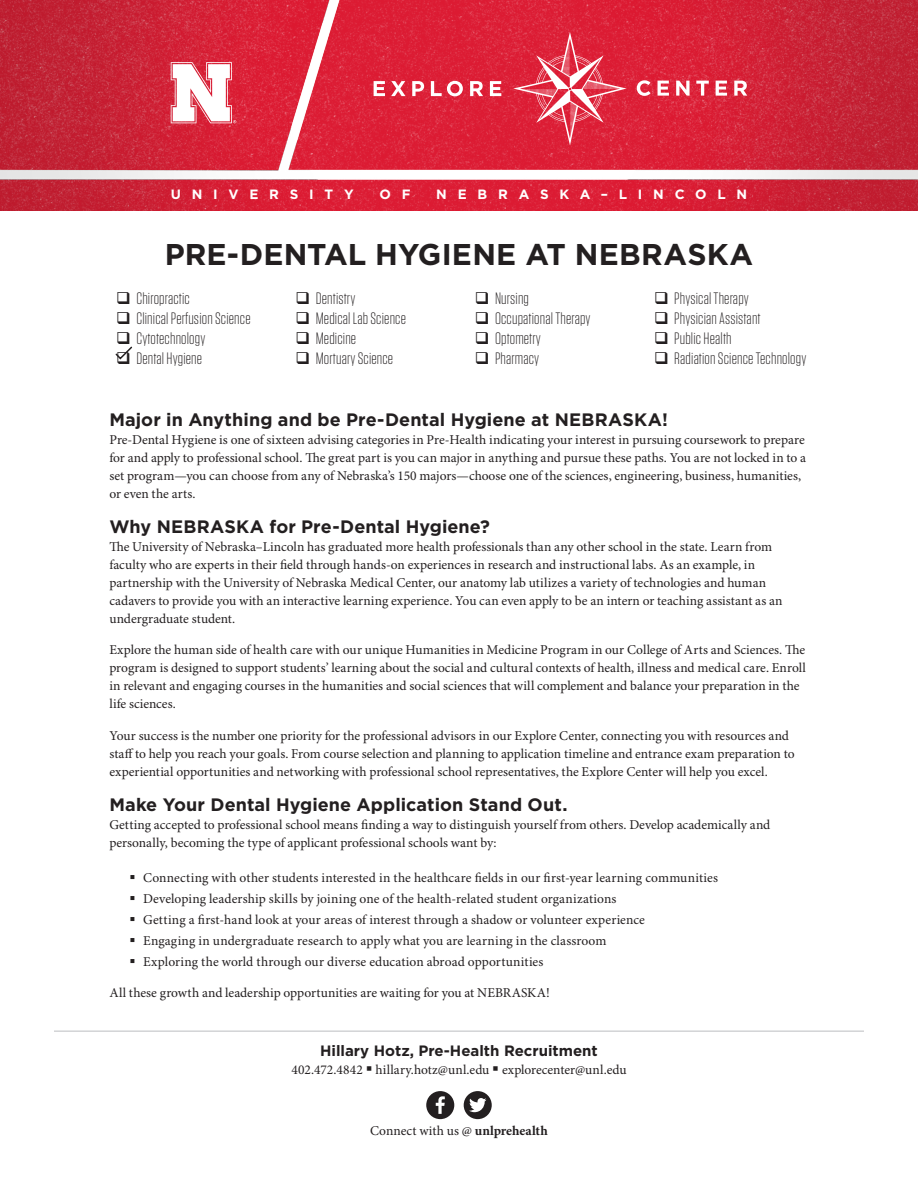
<style>
.page{position:relative;width:918px;height:1188px;background:#fff}
.page>*{position:absolute;margin:0;border:0;box-sizing:border-box;transform-origin:0 0}
.Department_name{font:700 30px "Gotham";letter-spacing:.005em;color:#231f20}
.Subhead{font:700 18px "Gotham";letter-spacing:.005em;color:#231f20}
.t1{font:300 16.5px "Tungsten";letter-spacing:.01em;color:#231f20}
.t2{font:700 15px "Gotham";color:#231f20}
.Body_Text{font:13.5px/18px "Minion Pro";color:#231f20}
.t3{font:700 13.5px "Gotham";letter-spacing:.8em;color:#fff}
.s1{font-weight:700}
</style>
<div class="page">
<img style="left:0;top:0;width:918px;height:211px">
<svg style="left:171px;top:62px;width:65px;height:61px"></svg>
<svg style="left:637px;top:80px;width:14px;height:16px"></svg>
<svg style="left:658px;top:81px;width:11px;height:15px"></svg>
<svg style="left:676px;top:81px;width:14px;height:15px"></svg>
<svg style="left:696px;top:81px;width:13px;height:15px"></svg>
<svg style="left:716px;top:81px;width:11px;height:15px"></svg>
<svg style="left:734px;top:81px;width:13px;height:15px"></svg>
<svg style="left:374px;top:81px;width:11px;height:15px"></svg>
<svg style="left:391px;top:81px;width:14px;height:15px"></svg>
<svg style="left:412px;top:81px;width:12px;height:15px"></svg>
<svg style="left:431px;top:81px;width:32px;height:15px"></svg>
<svg style="left:470px;top:81px;width:13px;height:15px"></svg>
<svg style="left:490px;top:81px;width:11px;height:15px"></svg>
<svg style="left:513px;top:32px;width:114px;height:114px;background:#e14054"></svg>
<hr style="left:54px;top:1031px;width:810px;height:1px;background:#bcbdc0">
<svg style="left:426px;top:1091px;width:28px;height:28px"></svg>
<svg style="left:464px;top:1091px;width:28px;height:28px"></svg>
<svg style="left:115px;top:346px;width:18px;height:14px"></svg>
<p class="t3" style="left:171px;top:185px;width:185px">UNIVERSITY</p>
<p class="t3" style="left:380px;top:185px;width:33px">O F</p>
<p class="t3" style="left:436px;top:185px;width:312px">NEBRASKA–LINCOLN</p>
<p class="Department_name" style="left:165px;top:234px;width:590px">PRE-DENTAL HYGIENE AT NEBRASKA</p>
<p class="t1" style="left:116px;top:290px;width:75px">❑ Chiropractic</p>
<p class="t1" style="left:116px;top:310px;width:136px">❑ Clinical Perfusion Science</p>
<p class="t1" style="left:116px;top:330px;width:91px">❑ Cytotechnology</p>
<p class="t1" style="left:116px;top:349px;width:88px">❑ Dental Hygiene</p>
<h1 class="Department_name" style="left:359px;top:235px;width:202px">PRE-HEALTH</h1>
<p class="t1" style="left:295px;top:290px;width:61px">❑ Dentistry</p>
<p class="t1" style="left:295px;top:310px;width:112px">❑ Medical Lab Science</p>
<p class="t1" style="left:295px;top:330px;width:62px">❑ Medicine</p>
<p class="t1" style="left:295px;top:349px;width:99px">❑ Mortuary Science</p>
<p class="t1" style="left:475px;top:290px;width:56px">❑ Nursing</p>
<p class="t1" style="left:475px;top:310px;width:117px">❑ Occupational Therapy</p>
<p class="t1" style="left:475px;top:330px;width:68px">❑ Optometry</p>
<p class="t1" style="left:475px;top:349px;width:66px">❑ Pharmacy</p>
<p class="t1" style="left:654px;top:290px;width:96px">❑ Physical Therapy</p>
<p class="t1" style="left:654px;top:310px;width:108px">❑ Physician Assistant</p>
<p class="t1" style="left:654px;top:330px;width:79px">❑ Public Health</p>
<p class="t1" style="left:654px;top:349px;width:154px">❑ Radiation Science Technology</p>
<p class="t1" style="left:523px;top:311px;width:7px">a</p>
<p class="t1" style="left:690px;top:311px;width:17px">s i</p>
<p class="t1" style="left:738px;top:311px;width:7px">s</p>
<p class="Subhead" style="left:109px;top:408px;width:560px">Major in Anything and be Pre-Dental Hygiene at NEBRASKA!</p>
<p class="Body_Text" style="left:109px;top:431px;width:698px">Pre-Dental Hygiene is one of sixteen advising categories in Pre-Health indicating your interest in pursuing coursework to prepare for and apply to professional school. The great part is you can major in anything and pursue these paths. You are not locked in to a set program—you can choose from any of Nebraska’s 150 majors—choose one of the sciences, engineering, business, humanities, or even the arts.</p>
<p class="Subhead" style="left:109px;top:515px;width:382px">Why NEBRASKA for Pre-Dental Hygiene?</p>
<p class="Body_Text" style="left:109px;top:538px;width:675px">The University of Nebraska–Lincoln has graduated more health professionals than any other school in the state. Learn from faculty who are experts in their field through hands-on experiences in research and instructional labs. As an example, in partnership with the University of Nebraska Medical Center, our anatomy lab utilizes a variety of technologies and human cadavers to provide you with an interactive learning experience. You can even apply to be an intern or teaching assistant as an undergraduate student.</p>
<p class="Body_Text" style="left:109px;top:642px;width:698px">Explore the human side of health care with our unique Humanities in Medicine Program in our College of Arts and Sciences. The program is designed to support students’ learning about the social and cultural contexts of health, illness and medical care. Enroll in relevant and engaging courses in the humanities and social sciences that will complement and balance your preparation in the life sciences.</p>
<p class="Body_Text" style="left:109px;top:727px;width:687px">Your success is the number one priority for the professional advisors in our Explore Center, connecting you with resources and staff to help you reach your goals. From course selection and planning to application timeline and entrance exam preparation to experiential opportunities and networking with professional school representatives, the Explore Center will help you excel.</p>
<p class="Subhead" style="left:109px;top:793px;width:460px">Make Your Dental Hygiene Application Stand Out.</p>
<p class="Body_Text" style="left:109px;top:816px;width:663px">Getting accepted to professional school means finding a way to distinguish yourself from others. Develop academically and personally, becoming the type of applicant professional schools want by:</p>
<p class="Body_Text" style="left:130px;top:869px;width:590px">▪ Connecting with other students interested in the healthcare fields in our first-year learning communities</p>
<p class="Body_Text" style="left:130px;top:890px;width:488px">▪ Developing leadership skills by joining one of the health-related student organizations</p>
<p class="Body_Text" style="left:130px;top:911px;width:517px">▪ Getting a first-hand look at your areas of interest through a shadow or volunteer experience</p>
<p class="Body_Text" style="left:130px;top:932px;width:478px">▪ Engaging in undergraduate research to apply what you are learning in the classroom</p>
<p class="Body_Text" style="left:130px;top:953px;width:415px">▪ Exploring the world through our diverse education abroad opportunities</p>
<p class="Body_Text" style="left:109px;top:984px;width:442px">All these growth and leadership opportunities are waiting for you at NEBRASKA!</p>
<h2 class="Subhead" style="left:385px;top:408px;width:204px">H alth at NEBRASKA!</h2>
<p class="Body_Text" style="left:109px;top:431px;width:699px;text-indent:23px">H alth is the educational pa h where you n start to pursue any career in healthcare. You can explore your interests while pursuing coursework to prepare f r and apply to professional school. The great p rt is you can major in anything and pursue these paths. You are not locked in to a set program—you can choose from any of N braska’s 150 majors—choose one of the sciences,</p>
<h2 class="Subhead" style="left:340px;top:515px;width:71px">H alth?</h2>
<p class="Body_Text" style="left:125px;top:745px;width:5px">f</p>
<h2 class="Subhead" style="left:211px;top:794px;width:398px">Professional School Application Stand Out.</h2>
<p class="Body_Text" style="left:327px;top:890px;width:5px">i</p>
<p class="t2" style="left:320px;top:1041px;width:279px">Hillary Hotz, Pre-Health Recruitment</p>
<p class="Body_Text" style="left:291px;top:1061px;width:337px">402.472.4842 ▪ hillary.hotz@unl.edu ▪ explorecenter@unl.edu</p>
<p class="Body_Text" style="left:370px;top:1122px;width:179px">Connect with us @ <span class="s1">unlprehealth</span></p>
</div>
